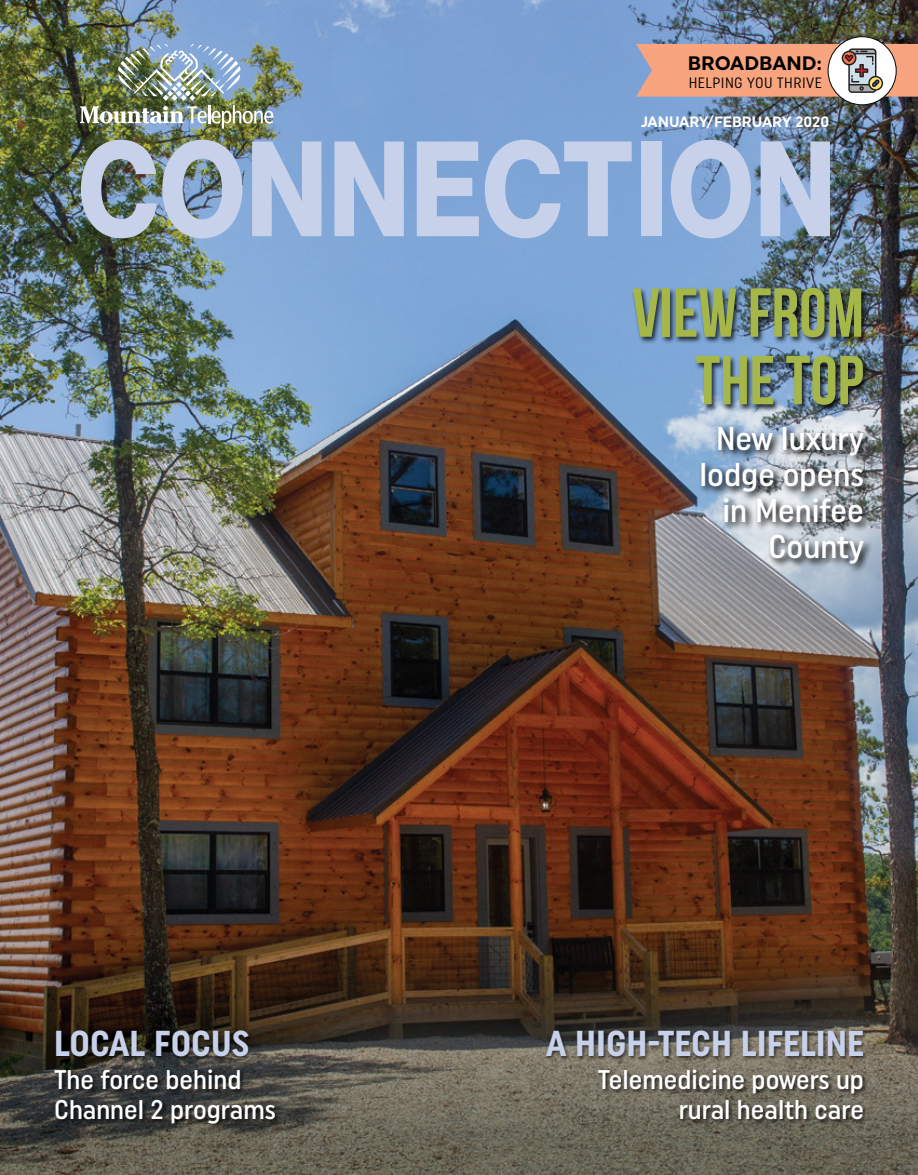
<style>
.page{position:relative;width:918px;height:1175px;background:#fff}
.page>*{position:absolute;margin:0;border:0;box-sizing:border-box;transform-origin:0 0}
.t1{font:132.3px "N Haas Grotesk DS Pro 75 Bd";letter-spacing:.015em;color:#c7d1ea;scale:.86 1}
.t2{font:700 69px/67.5px "Bebas Neue";color:#a6b74a;text-align:right}
.t3{font:700 36px "Uniform Condensed";color:#c7d1ea}
.t4{font:500 33px/36px "Uniform Condensed";color:#fff;text-align:right}
.t5{font:500 27px/30px "Uniform Condensed";color:#fff;text-align:right}
.t6{font:700 19.5px "Uniform";color:#000}
.t7{font:700 15px "Uniform";color:#fff;scale:.95 1}
.t8{font:15px "Uniform Condensed";letter-spacing:.03em;color:#000}
.s1{font-size:18px}
</style>
<div class="page">
<img style="left:0;top:0;width:918px;height:859px">
<svg style="left:0;top:859px;width:918px;height:315px;background:#503e2f"></svg>
<img style="left:80px;top:44px;width:193px;height:87px">
<div style="left:632px;top:287px;width:238px;height:125px;background:#000;opacity:.75"></div>
<svg style="left:699px;top:424px;width:174px;height:149px;background:#919ba5"></svg>
<div style="left:544px;top:1028px;width:324px;height:33px;background:#000;opacity:.66"></div>
<div style="left:597px;top:1068px;width:271px;height:56px;background:#000;opacity:.75"></div>
<div style="left:54px;top:1068px;width:226px;height:61px;background:#000;opacity:.75"></div>
<div style="left:54px;top:1028px;width:199px;height:33px;background:#000;opacity:.66"></div>
<img style="left:636px;top:37px;width:282px;height:68px">
<div style="left:828px;top:36px;width:68px;height:69px;border:1px solid #000;border-radius:50%"></div>
<p class="t6" style="left:688px;top:51px;width:136px">BROADBAND<span class="s1">:</span></p>
<p class="t8" style="left:689px;top:73px;width:134px">HELPING YOU THRIVE</p>
<p class="t7" style="left:641px;top:113px;width:199px">JANUARY/FEBRUARY 2020</p>
<h1 class="t1" style="left:79px;top:112px;width:882px">CONNECTION</h1>
<h2 class="t2" style="left:632px;top:278px;width:233px">VIEW FROM<br>THE TOP</h2>
<h3 class="t3" style="left:54px;top:1022px;width:197px">LOCAL FOCUS</h3>
<p class="t5" style="left:54px;top:1063px;width:223px;text-align:left">The force behind<br>Channel 2 programs</p>
<p class="t4" style="left:699px;top:420px;width:166px">New luxury lodge opens in Menifee<br>County</p>
<h3 class="t3" style="left:546px;top:1022px;width:319px">A HIGH-TECH LIFELINE</h3>
<p class="t5" style="left:598px;top:1063px;width:268px">Telemedicine powers up rural health care</p>
</div>
